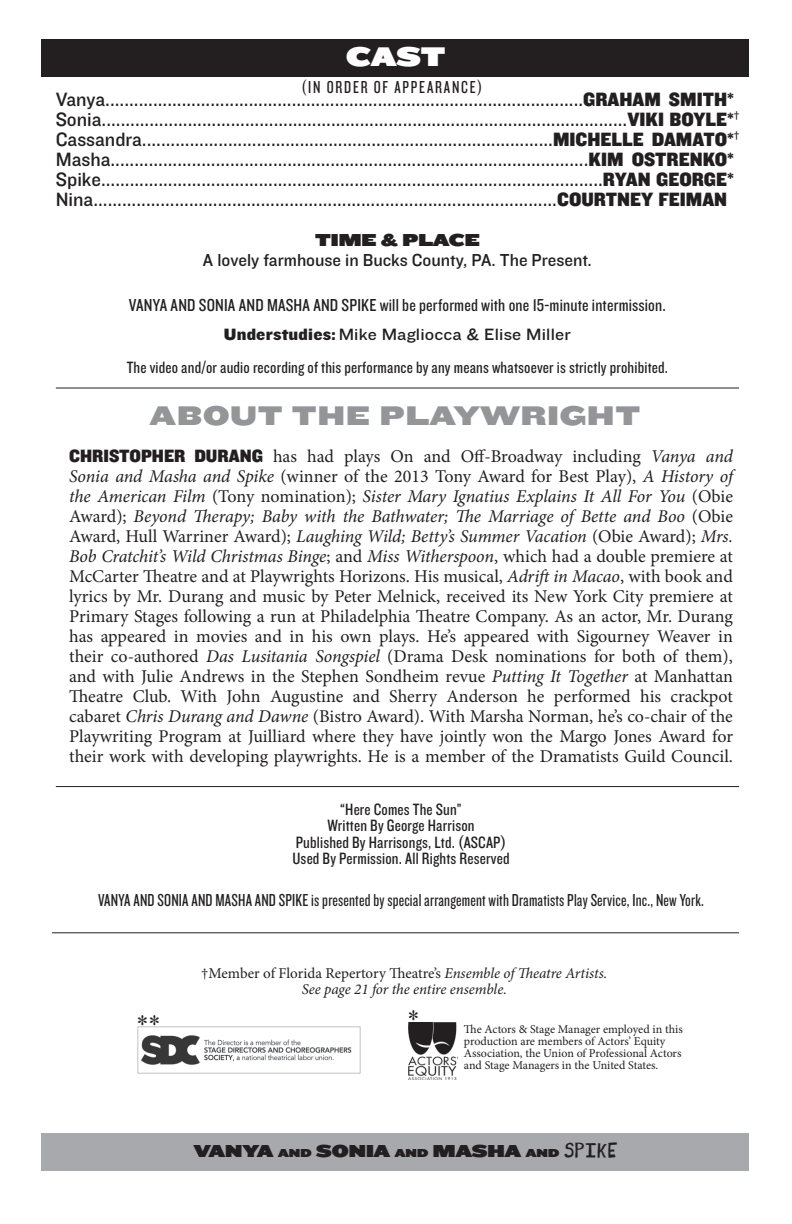
<style>
.page{position:relative;width:792px;height:1224px;background:#fff}
.page>*{position:absolute;margin:0;border:0;box-sizing:border-box;transform-origin:0 0}
.t1{font:28px "Knockout HTF74 Full Sumo";color:#939598}
.t2{font:28px "Knockout HTF94 Ultmt Sumo";color:#fff}
.t3{font:24px "Times New Roman";color:#231f20}
.t4{font:20px/20px "Knockout HTF31 Junior Middlewt";color:#231f20;text-align:justify}
.t5{font:18px/20px "Minion Pro";color:#231f20;text-align:justify}
.t6{font:18px "Knockout HTF28 Junior Featherwt";letter-spacing:.01em;color:#231f20}
.t7{font:18px "Knockout HTF29 Junior Liteweight";letter-spacing:.01em;color:#231f20}
.t8{font:18px "Knockout HTF31 Junior Middlewt";color:#231f20}
.t9{font:18px "Knockout HTF94 Ultmt Sumo";color:#231f20}
.t10{font:18px "Knockout HTF28 Junior Featherwt";letter-spacing:.1em;color:#231f20}
.t11{font:17px/16.6px "Knockout HTF29 Junior Liteweight";letter-spacing:.01em;color:#231f20;text-align:center}
.t12{font:17px "Knockout HTF32 Junior Cruiserwt";letter-spacing:.01em;color:#231f20}
.t13{font:italic 15px/16px "Minion Pro";letter-spacing:-.005em;color:#231f20;text-align:center}
.t14{font:12px/12px "Minion Pro";letter-spacing:-.005em;color:#231f20}
.s1{font-family:"Knockout HTF71 Full Middlewt"}
.s2{font-family:"Knockout HTF71 Full Middlewt";color:#fff}
.s3{font-family:"Knockout HTF72 Full Cruiserwt"}
.s4{font-family:"Knockout HTF71 Full Middlewt";font-size:18.4px}
.s5{font-style:italic}
.s6{font-style:normal}
.s7{font-size:12px}
.s8{font-family:"Bookshelf"}
</style>
<div class="page">
<div style="left:42px;top:1133px;width:707px;height:38px;background:#a8a9ad"></div>
<hr style="left:52px;top:932px;width:687px;height:1px;background:#231f20">
<img style="left:138px;top:1027px;width:222px;height:47px">
<div style="left:42px;top:39px;width:707px;height:38px;background:#231f20"></div>
<img style="left:409px;top:1022px;width:48px;height:58px">
<hr style="left:56px;top:388px;width:683px;height:1px;background:#231f20">
<hr style="left:56px;top:786px;width:683px;height:1px;background:#231f20">
<h1 class="t2" style="left:346px;top:41px;width:101px">CAST</h1>
<p class="t10" style="left:302px;top:79px;width:182px">(IN ORDER OF APPEARANCE)</p>
<p class="t4" style="left:56px;top:90px;width:685px">Vanya....................................................................................................<span class="s1">GRAHAM SMITH*</span><sup>† </sup>Sonia..............................................................................................................<span class="s1">VIKI BOYLE*</span><sup>† </sup>Cassandra......................................................................................<span class="s1">MICHELLE DAMATO*</span><sup>† </sup>Masha....................................................................................................<span class="s1">KIM OSTRENKO*</span><sup>† </sup>Spike.........................................................................................................<span class="s1">RYAN GEORGE*</span><sup>† </sup>Nina.................................................................................................<span class="s1">COURTNEY FEIMAN</span><span class="s2">*</span><sup>†</sup></p>
<p class="t9" style="left:315px;top:230px;width:166px">TIME &amp; PLACE</p>
<p class="t8" style="left:203px;top:251px;width:390px">A lovely farmhouse in Bucks County, PA. The Present.</p>
<p class="t7" style="left:129px;top:296px;width:538px">VANYA AND SONIA AND MASHA AND SPIKE will be performed with one 15-minute intermission.</p>
<p class="t12" style="left:224px;top:325px;width:348px"><span class="s3">Understudies:</span> Mike Magliocca &amp; Elise Miller</p>
<p class="t11" style="left:127px;top:359px;width:543px">The video and/or audio recording of this performance by any means whatsoever is strictly prohibited.</p>
<h1 class="t1" style="left:150px;top:399px;width:493px">ABOUT THE PLAYWRIGHT</h1>
<p class="t5" style="left:69px;top:446px;width:665px"><span class="s4">CHRISTOPHER DURANG</span> has had plays On and Off-Broadway including <span class="s5">Vanya and Sonia and Masha and Spike</span> (winner of the 2013 Tony Award for Best Play), <span class="s5">A History of the American Film</span> (Tony nomination); <span class="s5">Sister Mary Ignatius Explains It All For You</span> (Obie Award); <span class="s5">Beyond Therapy; Baby with the Bathwater; The Marriage of Bette and Boo</span> (Obie Award, Hull Warriner Award); <span class="s5">Laughing Wild; Betty’s Summer Vacation</span> (Obie Award); <span class="s5">Mrs.<br>Bob Cratchit’s Wild Christmas Binge</span>; and <span class="s5">Miss Witherspoon</span>, which had a double premiere at McCarter Theatre and at Playwrights Horizons. His musical, <span class="s5">Adrift in Macao</span>, with book and lyrics by Mr. Durang and music by Peter Melnick, received its New York City premiere at Primary Stages following a run at Philadelphia Theatre Company. As an actor, Mr. Durang has appeared in movies and in his own plays. He’s appeared with Sigourney Weaver in their co-authored <span class="s5">Das Lusitania Songspiel</span> (Drama Desk nominations for both of them), and with Julie Andrews in the Stephen Sondheim revue <span class="s5">Putting It Together</span> at Manhattan Theatre Club. With John Augustine and Sherry Anderson he performed his crackpot cabaret <span class="s5">Chris Durang and Dawne</span> (Bistro Award). With Marsha Norman, he’s co-chair of the Playwriting Program at Juilliard where they have jointly won the Margo Jones Award for their work with developing playwrights. He is a member of the Dramatists Guild Council.</p>
<p class="t11" style="left:292px;top:801px;width:219px">“Here Comes The Sun”<br>Written By George Harrison<br>Published By Harrisongs, Ltd. (ASCAP)<br>Used By Permission. All Rights Reserved</p>
<p class="t6" style="left:98px;top:891px;width:608px">VANYA AND SONIA AND MASHA AND SPIKE is presented by special arrangement with Dramatists Play Service, Inc., New York.</p>
<h2 class="t3" style="left:136px;top:1008px;width:25px">**</h2>
<p class="t13" style="left:201px;top:966px;width:408px"><span class="s6">†Member of Florida Repertory Theatre’s</span> Ensemble of Theatre Artists.<br>See page 21 for the entire ensemble.</p>
<h2 class="t3" style="left:408px;top:1003px;width:13px">*</h2>
<p class="t14" style="left:464px;top:1023px;width:220px">The Actors &amp; Stage Manager employed in this production are members of Actors’ Equity Association, the Union of Professional Actors and Stage Managers in the United States.</p>
<p class="t9" style="left:194px;top:1140px;width:426px">VANYA <span class="s7">AND</span> SONIA <span class="s7">AND</span> MASHA <span class="s7">AND</span> <span class="s8">SPIKE</span></p>
</div>
